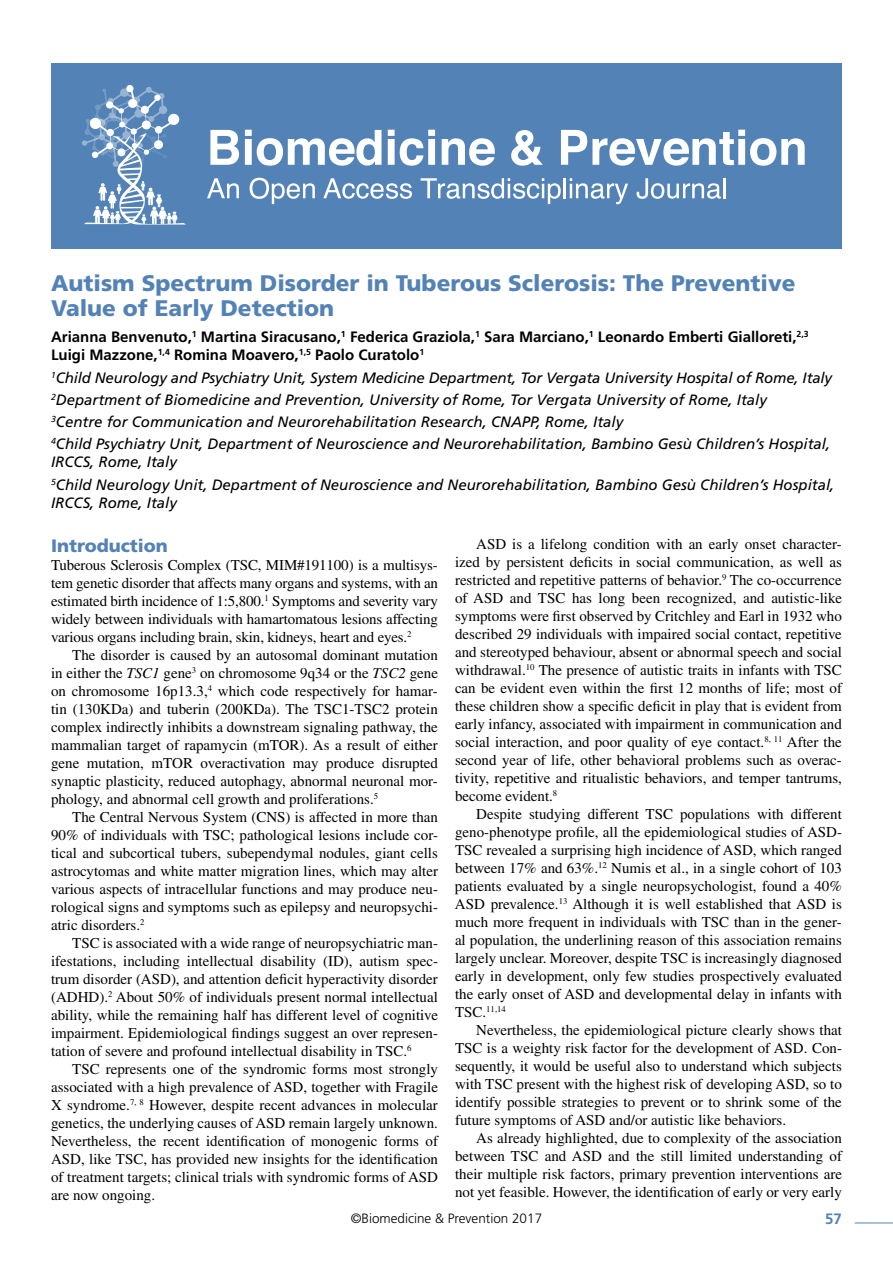
<style>
.page{position:relative;width:893px;height:1263px;background:#fff}
.page>*{position:absolute;margin:0;border:0;box-sizing:border-box;transform-origin:0 0}
.t1{font:900 22.5px/24.8px "Frutiger LT Std";color:#5382b6}
.t2{font:900 18px "Frutiger LT Std";color:#5382b6}
.t3{font:15px/18px "Times LT Std";color:#000;text-align:justify}
.t4{font:italic 15px/22.2px "Frutiger LT Std";color:#000}
.t5{font:700 15px/18px "Frutiger LT Std";color:#000}
.t6{font:700 15px "Frutiger LT Std";color:#5382b6}
.t7{font:300 13.5px "Frutiger LT Std";color:#000}
.t8{font:8.7px "Times LT Std";color:#000}
.s1{font-style:italic}
.s2{font-size:15px}
</style>
<div class="page">
<hr style="left:855px;top:1222px;width:38px;height:1px;background:#5382b6">
<div style="left:51px;top:64px;width:791px;height:185px;background:#5382b6"></div>
<svg style="left:210px;top:130px;width:29px;height:35px"></svg>
<svg style="left:245px;top:130px;width:137px;height:36px"></svg>
<svg style="left:388px;top:130px;width:47px;height:36px"></svg>
<svg style="left:442px;top:138px;width:53px;height:28px"></svg>
<svg style="left:511px;top:130px;width:32px;height:36px"></svg>
<svg style="left:561px;top:130px;width:244px;height:36px"></svg>
<svg style="left:207px;top:178px;width:32px;height:20px"></svg>
<svg style="left:250px;top:178px;width:65px;height:26px"></svg>
<svg style="left:323px;top:178px;width:89px;height:21px"></svg>
<svg style="left:421px;top:178px;width:140px;height:26px"></svg>
<hr style="left:564px;top:178px;width:2px;height:20px;background:#fff">
<svg style="left:570px;top:178px;width:58px;height:26px"></svg>
<svg style="left:637px;top:178px;width:84px;height:21px"></svg>
<hr style="left:723px;top:178px;width:3px;height:20px;background:#fff">
<svg style="left:82px;top:85px;width:104px;height:140px"></svg>
<h1 class="t1" style="left:51px;top:271px;width:746px">Autism Spectrum Disorder in Tuberous Sclerosis: The Preventive<br>Value of Early Detection</h1>
<p class="t5" style="left:51px;top:328px;width:759px">Arianna Benvenuto,<sup>1</sup> Martina Siracusano,<sup>1</sup> Federica Graziola,<sup>1</sup> Sara Marciano,<sup>1</sup> Leonardo Emberti Gialloreti,<sup>2,3<br></sup>Luigi Mazzone,<sup>1,4</sup> Romina Moavero,<sup>1,5</sup> Paolo Curatolo<sup>1</sup></p>
<p class="t4" style="left:51px;top:366px;width:782px"><sup>1</sup>Child Neurology and Psychiatry Unit, System Medicine Department, Tor Vergata University Hospital of Rome, Italy <sup>2</sup>Department of Biomedicine and Prevention, University of Rome, Tor Vergata University of Rome, Italy<br><sup>3</sup>Centre for Communication and Neurorehabilitation Research, CNAPP, Rome, Italy<br><sup>4</sup>Child Psychiatry Unit, Department of Neuroscience and Neurorehabilitation, Bambino Gesù Children’s Hospital,</p>
<p class="t4" style="left:51px;top:451px;width:785px">IRCCS, Rome, Italy<br><sup>5</sup>Child Neurology Unit, Department of Neuroscience and Neurorehabilitation, Bambino Gesù Children’s Hospital,</p>
<p class="t4" style="left:51px;top:491px;width:127px">IRCCS, Rome, Italy</p>
<p class="t2" style="left:51px;top:535px;width:118px">Introduction</p>
<p class="t3" style="left:51px;top:556px;width:388px">Tuberous Sclerosis Complex (TSC, MIM#191100) is a multisys&shy;tem genetic disorder that affects many organs and systems, with an estimated birth incidence of 1:5,800.<sup>1</sup> Symptoms and severity vary widely between individuals with hamartomatous lesions affecting various organs including brain, skin, kidneys, heart and eyes.<sup>2</sup></p>
<p class="t3" style="left:51px;top:646px;width:388px;text-indent:21px">The disorder is caused by an autosomal dominant mutation in either the <span class="s1">TSC1</span> gene<sup>3</sup> on chromosome 9q34 or the <span class="s1">TSC2</span> gene on chromosome 16p13.3,<sup>4</sup> which code respectively for hamar&shy;tin (130KDa) and tuberin (200KDa). The TSC1-TSC2 protein complex indirectly inhibits a downstream signaling pathway, the mammalian target of rapamycin (mTOR). As a result of either gene mutation, mTOR overactivation may produce disrupted synaptic plasticity, reduced autophagy, abnormal neuronal mor&shy;phology, and abnormal cell growth and proliferations.<sup>5</sup></p>
<p class="t3" style="left:51px;top:808px;width:388px;text-indent:21px">The Central Nervous System (CNS) is affected in more than 90% of individuals with TSC; pathological lesions include cor&shy;tical and subcortical tubers, subependymal nodules, giant cells astrocytomas and white matter migration lines, which may alter various aspects of intracellular functions and may produce neu&shy;rological signs and symptoms such as epilepsy and neuropsychi&shy;atric disorders.<sup>2</sup></p>
<p class="t3" style="left:51px;top:934px;width:388px;text-indent:21px">TSC is associated with a wide range of neuropsychiatric man&shy;ifestations, including intellectual disability (ID), autism spec&shy;trum disorder (ASD), and attention deficit hyperactivity disorder (ADHD).<sup>2</sup> About 50% of individuals present normal intellectual ability, while the remaining half has different level of cognitive impairment. Epidemiological findings suggest an over represen&shy;tation of severe and profound intellectual disability in TSC.<sup>6</sup></p>
<p class="t3" style="left:51px;top:1060px;width:388px;text-indent:21px">TSC represents one of the syndromic forms most strongly associated with a high prevalence of ASD, together with Fragile X syndrome.<sup>7,</sup> <sup>8</sup> However, despite recent advances in molecular genetics, the underlying causes of ASD remain largely unknown.<br>Nevertheless, the recent identification of monogenic forms of ASD, like TSC, has provided new insights for the identification of treatment targets; clinical trials with syndromic forms of ASD are now ongoing.</p>
<p class="t3" style="left:455px;top:534px;width:389px;text-indent:21px">ASD is a lifelong condition with an early onset character&shy;ized by persistent deficits in social communication, as well as restricted and repetitive patterns of behavior.<sup>9</sup> The co-occurrence of ASD and TSC has long been recognized, and autistic-like symptoms were first observed by Critchley and Earl in 1932 who described 29 individuals with impaired social contact, repetitive and stereotyped behaviour, absent or abnormal speech and social withdrawal.<sup>10</sup> The presence of autistic traits in infants with TSC can be evident even within the first 12 months of life; most of these children show a specific deficit in play that is evident from early infancy, associated with impairment in communication and social interaction, and poor quality of eye contact.<sup>8,</sup> <sup>11</sup> After the second year of life, other behavioral problems such as overac&shy;tivity, repetitive and ritualistic behaviors, and temper tantrums, become evident.<sup>8</sup></p>
<p class="t3" style="left:455px;top:804px;width:388px;text-indent:21px">Despite studying different TSC populations with different geno-phenotype profile, all the epidemiological studies of ASD-TSC revealed a surprising high incidence of ASD, which ranged between 17% and 63%.<sup>12</sup> Numis et al., in a single cohort of 103 patients evaluated by a single neuropsychologist, found a 40% ASD prevalence.<sup>13</sup> Although it is well established that ASD is much more frequent in individuals with TSC than in the gener&shy;al population, the underlining reason of this association remains largely unclear. Moreover, despite TSC is increasingly diagnosed early in development, only few studies prospectively evaluated the early onset of ASD and developmental delay in infants with</p>
<p class="t8" style="left:455px;top:1004px;width:52px"><span class="s2">TSC.</span>11,14</p>
<p class="t3" style="left:455px;top:1020px;width:388px;text-indent:21px">Nevertheless, the epidemiological picture clearly shows that TSC is a weighty risk factor for the development of ASD. Con&shy;sequently, it would be useful also to understand which subjects with TSC present with the highest risk of developing ASD, so to identify possible strategies to prevent or to shrink some of the future symptoms of ASD and/or autistic like behaviors.</p>
<p class="t3" style="left:455px;top:1128px;width:388px;text-indent:21px">As already highlighted, due to complexity of the association between TSC and ASD and the still limited understanding of their multiple risk factors, primary prevention interventions are not yet feasible. However, the identification of early or very early</p>
<p class="t7" style="left:351px;top:1210px;width:193px">©Biomedicine &amp; Prevention 2017</p>
<p class="t6" style="left:825px;top:1210px;width:18px">57</p>
</div>
